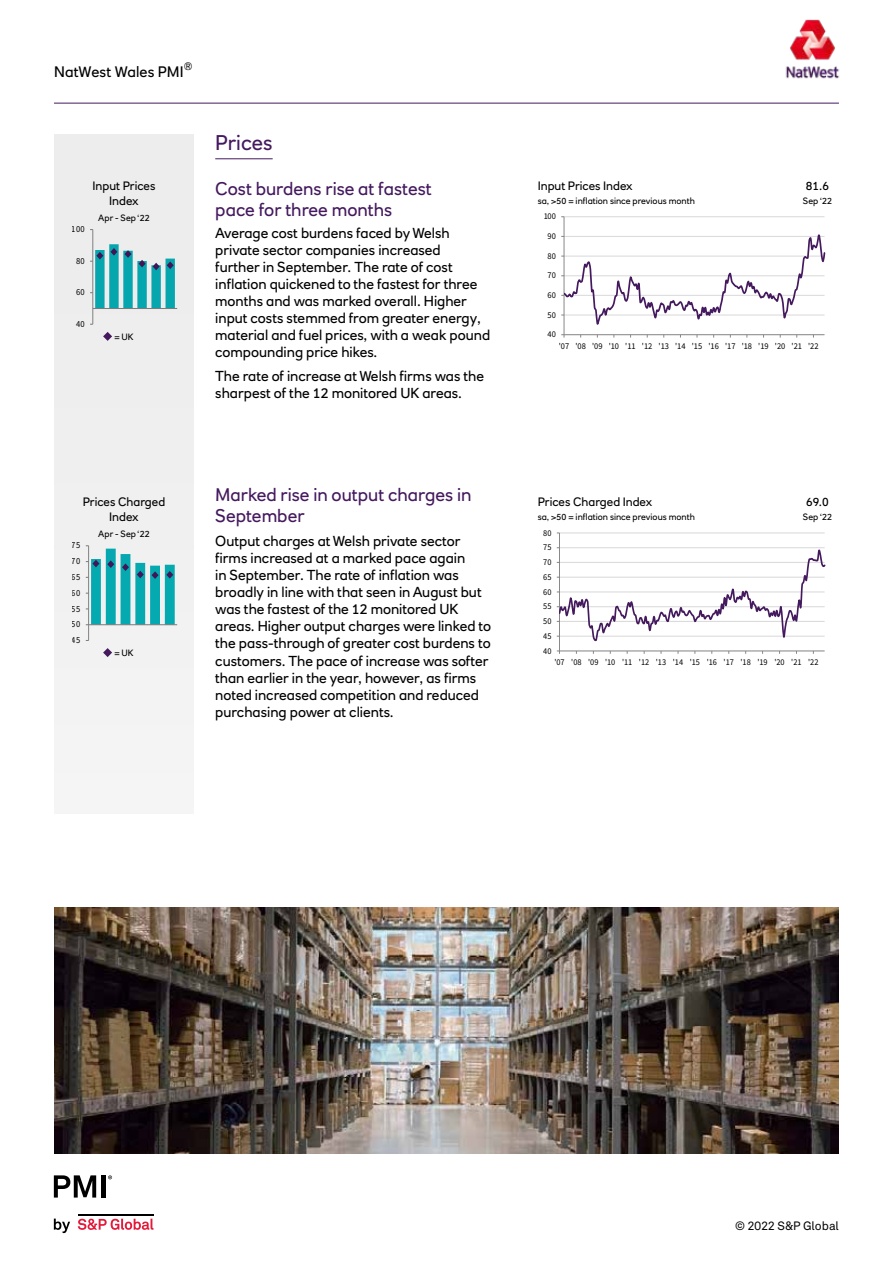
<style>
.page{position:relative;width:893px;height:1263px;background:#fff}
.page>*{position:absolute;margin:0;border:0;box-sizing:border-box;transform-origin:0 0}
.t1{font:21px "RN House Sans";color:#44195e}
.t2{font:18px/21.6px "RN House Sans";color:#44195e}
.t3{font:15px "RN House Sans";letter-spacing:.005em;color:#000}
.t4{font:14.25px/17.1px "RN House Sans";color:#000}
.t5{font:12px/14.4px "RN House Sans";color:#000;text-align:center}
.t6{font:12px "Akkurat LL";color:#000}
.t7{font:10.5px "RN House Sans";color:#000}
.t8{font:9.3px "Source Sans Pro";letter-spacing:.005em;color:#000;scale:.92 1}
.t9{font:9.15px "Source Sans Pro";letter-spacing:.005em;color:#000;scale:.93 1}
.t10{font:9px "RN House Sans";color:#000}
.t11{font:8.85px "Source Sans Pro";letter-spacing:-.005em;color:#000;scale:.94 1}
.t12{font:8.85px "Source Sans Pro";letter-spacing:-.005em;color:#000;scale:.96 1}
</style>
<div class="page">
<hr style="left:54px;top:103px;width:785px;height:1px;background:#44195e">
<img style="left:785px;top:19px;width:55px;height:60px">
<svg style="left:54px;top:1218px;width:16px;height:15px"></svg>
<svg style="left:78px;top:1218px;width:75px;height:12px"></svg>
<hr style="left:78px;top:1213px;width:75px;height:2px;background:#000">
<svg style="left:54px;top:1175px;width:42px;height:22px"></svg>
<div style="left:101px;top:1175px;width:5px;height:22px;background:#000"></div>
<svg style="left:108px;top:1175px;width:4px;height:4px"></svg>
<div style="left:54px;top:134px;width:140px;height:680px;background:#ededed"></div>
<hr style="left:215px;top:159px;width:58px;height:1px;background:#44195e">
<hr style="left:564px;top:216px;width:260px;height:1px;background:#d9d9d9">
<hr style="left:564px;top:217px;width:1px;height:118px;background:#868686">
<hr style="left:564px;top:334px;width:260px;height:1px;background:#868686">
<svg style="left:561px;top:334px;width:4px;height:4px"></svg>
<svg style="left:561px;top:234px;width:264px;height:93px"></svg>
<hr style="left:93px;top:230px;width:1px;height:94px;background:#868686">
<hr style="left:93px;top:308px;width:84px;height:1px;background:#868686">
<svg style="left:90px;top:244px;width:85px;height:64px"></svg>
<hr style="left:559px;top:533px;width:266px;height:1px;background:#d9d9d9">
<hr style="left:559px;top:533px;width:1px;height:118px;background:#868686">
<hr style="left:559px;top:651px;width:266px;height:1px;background:#868686">
<svg style="left:557px;top:547px;width:268px;height:95px"></svg>
<hr style="left:88px;top:546px;width:1px;height:94px;background:#868686">
<hr style="left:89px;top:624px;width:88px;height:1px;background:#868686">
<svg style="left:86px;top:545px;width:89px;height:80px"></svg>
<img style="left:54px;top:907px;width:785px;height:247px">
<svg style="left:103px;top:332px;width:9px;height:9px"></svg>
<svg style="left:103px;top:648px;width:9px;height:9px"></svg>
<p class="t7" style="left:184px;top:59px;width:10px">®</p>
<p class="t3" style="left:54px;top:63px;width:131px">NatWest Wales PMI</p>
<h1 class="t1" style="left:215px;top:130px;width:59px">Prices</h1>
<p class="t8" style="left:72px;top:223px;width:15px">100</p>
<p class="t5" style="left:93px;top:179px;width:64px">Input Prices<br>Index</p>
<p class="t10" style="left:98px;top:212px;width:53px">Apr - Sep ‘22</p>
<p class="t8" style="left:76px;top:255px;width:11px">80</p>
<p class="t8" style="left:76px;top:286px;width:11px">60</p>
<p class="t8" style="left:76px;top:318px;width:11px">40</p>
<p class="t10" style="left:114px;top:331px;width:21px">= UK</p>
<p class="t2" style="left:215px;top:177px;width:218px">Cost burdens rise at fastest pace for three months</p>
<p class="t4" style="left:215px;top:224px;width:276px">Average cost burdens faced by Welsh private sector companies increased<br>further in September. The rate of cost inflation quickened to the fastest for three months and was marked overall. Higher input costs stemmed from greater energy, material and fuel prices, with a weak pound compounding price hikes.</p>
<p class="t4" style="left:215px;top:367px;width:270px">The rate of increase at Welsh firms was the sharpest of the 12 monitored UK areas.</p>
<p class="t5" style="left:538px;top:179px;width:97px">Input Prices Index</p>
<p class="t10" style="left:538px;top:195px;width:159px">sa, &gt;50 = inflation since previous month</p>
<p class="t12" style="left:543px;top:211px;width:15px">100</p>
<p class="t12" style="left:548px;top:231px;width:10px">90</p>
<p class="t12" style="left:548px;top:250px;width:10px">80</p>
<p class="t12" style="left:548px;top:270px;width:10px">70</p>
<p class="t12" style="left:548px;top:290px;width:10px">60</p>
<p class="t12" style="left:548px;top:309px;width:10px">50</p>
<p class="t12" style="left:548px;top:329px;width:10px">40</p>
<p class="t5" style="left:806px;top:179px;width:25px">81.6</p>
<p class="t10" style="left:803px;top:195px;width:31px">Sep ‘22</p>
<p class="t12" style="left:559px;top:341px;width:272px">'07 '08 '09 '10 '11 '12 '13 '14 '15 '16 '17 '18 '19 '20 '21 '22</p>
<p class="t5" style="left:83px;top:495px;width:84px">Prices Charged<br>Index</p>
<p class="t9" style="left:72px;top:540px;width:11px">75</p>
<p class="t9" style="left:72px;top:555px;width:11px">70</p>
<p class="t9" style="left:72px;top:571px;width:11px">65</p>
<p class="t9" style="left:72px;top:587px;width:11px">60</p>
<p class="t9" style="left:72px;top:603px;width:11px">55</p>
<p class="t9" style="left:72px;top:619px;width:11px">50</p>
<p class="t9" style="left:72px;top:634px;width:11px">45</p>
<p class="t10" style="left:98px;top:528px;width:53px">Apr - Sep ‘22</p>
<p class="t10" style="left:114px;top:647px;width:21px">= UK</p>
<p class="t2" style="left:215px;top:483px;width:258px">Marked rise in output charges in<br>September</p>
<p class="t4" style="left:215px;top:532px;width:277px">Output charges at Welsh private sector firms increased at a marked pace again<br>in September. The rate of inflation was broadly in line with that seen in August but was the fastest of the 12 monitored UK areas. Higher output charges were linked to the pass-through of greater cost burdens to customers. The pace of increase was softer than earlier in the year, however, as firms noted increased competition and reduced purchasing power at clients.</p>
<p class="t5" style="left:538px;top:495px;width:116px">Prices Charged Index</p>
<p class="t10" style="left:538px;top:511px;width:159px">sa, &gt;50 = inflation since previous month</p>
<p class="t11" style="left:543px;top:527px;width:10px">80</p>
<p class="t11" style="left:543px;top:542px;width:10px">75</p>
<p class="t11" style="left:543px;top:557px;width:10px">70</p>
<p class="t11" style="left:543px;top:571px;width:10px">65</p>
<p class="t11" style="left:543px;top:586px;width:10px">60</p>
<p class="t11" style="left:543px;top:601px;width:10px">55</p>
<p class="t11" style="left:543px;top:616px;width:10px">50</p>
<p class="t11" style="left:543px;top:630px;width:10px">45</p>
<p class="t11" style="left:543px;top:645px;width:10px">40</p>
<p class="t5" style="left:806px;top:495px;width:24px">69.0</p>
<p class="t10" style="left:803px;top:511px;width:31px">Sep ‘22</p>
<p class="t11" style="left:554px;top:657px;width:283px">'07 '08 '09 '10 '11 '12 '13 '14 '15 '16 '17 '18 '19 '20 '21 '22</p>
<p class="t6" style="left:735px;top:1216px;width:105px">© 2022 S&amp;P Global</p>
</div>
